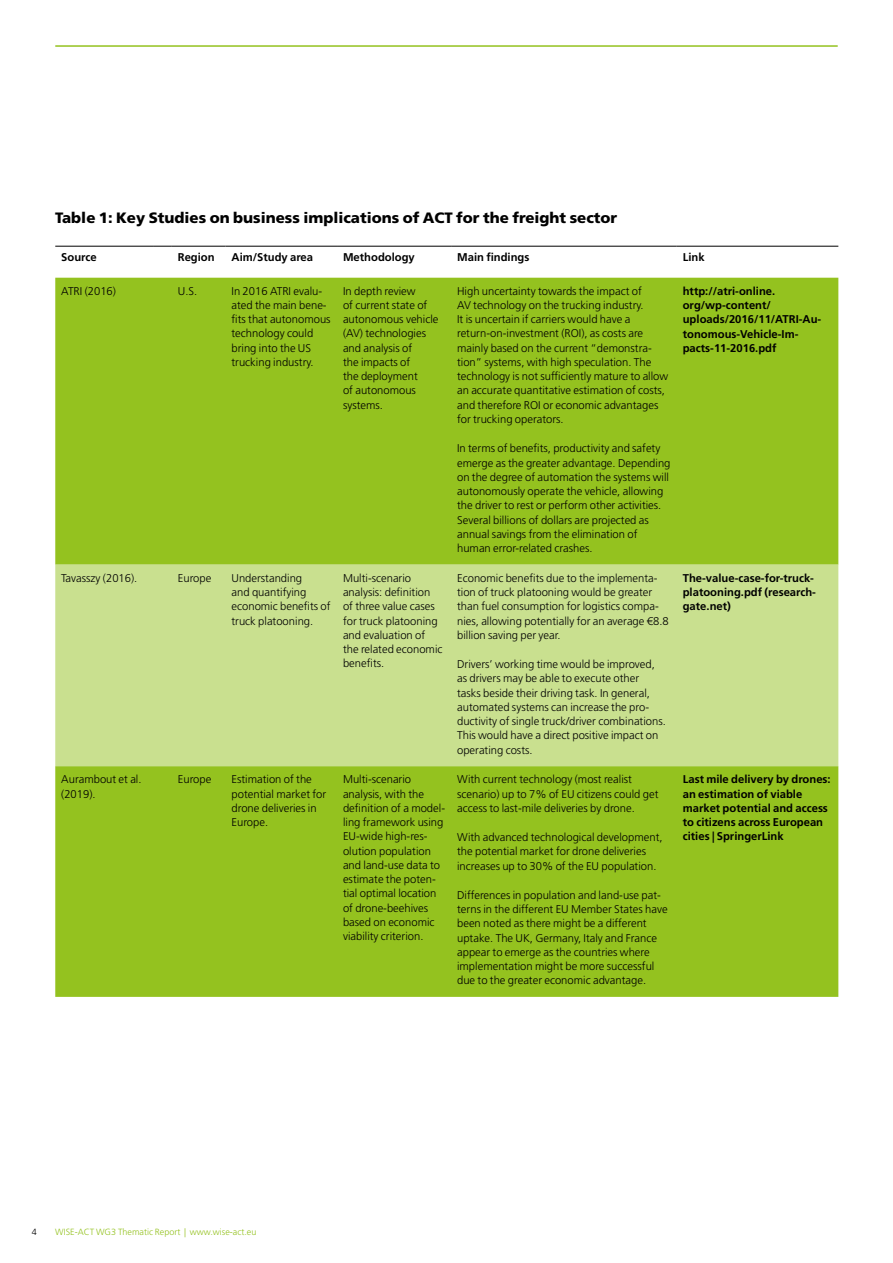
<style>
.page{position:relative;width:893px;height:1263px;background:#fff}
.page>*{position:absolute;margin:0;border:0;box-sizing:border-box;transform-origin:0 0}
.t1{font:900 15px "Frutiger LT Std";color:#000}
.t2{font:300 11.25px/14.2px "Frutiger LT Std";color:#000}
.t3{font:700 11.25px/14.2px "Frutiger LT Std";color:#000}
.t4{font:300 9px "Frutiger LT Std";color:#94c21f}
.t5{font:300 9px "Frutiger LT Std";color:#000}
</style>
<div class="page">
<hr style="left:55px;top:45px;width:783px;height:2px;background:#94c21f">
<div style="left:55px;top:278px;width:783px;height:719px;background:#94c21f"></div>
<div style="left:55px;top:565px;width:783px;height:201px;background:#c9e08f"></div>
<hr style="left:55px;top:246px;width:98px;height:1px;background:#000">
<svg style="left:153px;top:246px;width:19px;height:1px"></svg>
<hr style="left:172px;top:246px;width:54px;height:1px;background:#000">
<hr style="left:226px;top:246px;width:111px;height:1px;background:#000">
<hr style="left:337px;top:246px;width:114px;height:1px;background:#000">
<hr style="left:451px;top:246px;width:226px;height:1px;background:#000">
<hr style="left:677px;top:246px;width:161px;height:1px;background:#000">
<h1 class="t1" style="left:55px;top:208px;width:563px">Table 1: Key Studies on business implications of ACT for the freight sector</h1>
<p class="t3" style="left:61px;top:250px;width:37px">Source</p>
<p class="t3" style="left:178px;top:250px;width:38px">Region</p>
<p class="t3" style="left:232px;top:250px;width:83px">Aim/Study area</p>
<p class="t3" style="left:343px;top:250px;width:73px">Methodology</p>
<p class="t3" style="left:457px;top:250px;width:74px">Main findings</p>
<p class="t3" style="left:683px;top:250px;width:23px">Link</p>
<p class="t2" style="left:61px;top:284px;width:56px">ATRI (2016)</p>
<p class="t2" style="left:178px;top:284px;width:21px">U.S.</p>
<p class="t2" style="left:232px;top:284px;width:101px">In 2016 ATRI evalu&shy;ated the main bene&shy;fits that autonomous technology could bring into the US trucking industry.</p>
<p class="t2" style="left:343px;top:284px;width:97px">In depth review<br>of current state of autonomous vehicle (AV) technologies and analysis of<br>the impacts of<br>the deployment<br>of autonomous systems.</p>
<p class="t2" style="left:457px;top:284px;width:213px">High uncertainty towards the impact of<br>AV technology on the trucking industry.<br>It is uncertain if carriers would have a return-on-investment (ROI), as costs are mainly based on the current “demonstra&shy;tion” systems, with high speculation. The technology is not sufficiently mature to allow an accurate quantitative estimation of costs, and therefore ROI or economic advantages for trucking operators.</p>
<p class="t2" style="left:457px;top:441px;width:215px">In terms of benefits, productivity and safety emerge as the greater advantage. Depending on the degree of automation the systems will autonomously operate the vehicle, allowing the driver to rest or perform other activities.<br>Several billions of dollars are projected as annual savings from the elimination of human error-related crashes.</p>
<p class="t3" style="left:683px;top:284px;width:140px">http://atri-online. org/wp-content/ uploads/2016/11/ATRI-Au&shy;tonomous-Vehicle-Im&shy;pacts-11-2016.pdf</p>
<p class="t2" style="left:61px;top:571px;width:78px">Tavasszy (2016).</p>
<p class="t2" style="left:178px;top:571px;width:35px">Europe</p>
<p class="t2" style="left:232px;top:571px;width:101px">Understanding<br>and quantifying economic benefits of truck platooning.</p>
<p class="t2" style="left:343px;top:571px;width:101px">Multi-scenario analysis: definition of three value cases for truck platooning and evaluation of the related economic benefits.</p>
<p class="t2" style="left:457px;top:571px;width:213px">Economic benefits due to the implementa&shy;tion of truck platooning would be greater than fuel consumption for logistics compa&shy;nies, allowing potentially for an average €8.8 billion saving per year.</p>
<p class="t2" style="left:457px;top:657px;width:210px">Drivers’ working time would be improved, as drivers may be able to execute other<br>tasks beside their driving task. In general, automated systems can increase the pro&shy;ductivity of single truck/driver combinations.<br>This would have a direct positive impact on operating costs.</p>
<p class="t2" style="left:61px;top:772px;width:82px">Aurambout et al. (2019).</p>
<p class="t2" style="left:178px;top:772px;width:35px">Europe</p>
<p class="t2" style="left:232px;top:772px;width:96px">Estimation of the potential market for drone deliveries in<br>Europe.</p>
<p class="t2" style="left:343px;top:772px;width:104px">Multi-scenario analysis, with the definition of a model&shy;ling framework using<br>EU-wide high-res&shy;olution population and land-use data to estimate the poten&shy;tial optimal location of drone-beehives based on economic viability criterion.</p>
<p class="t2" style="left:457px;top:772px;width:203px">With current technology (most realist scenario) up to 7% of EU citizens could get access to last-mile deliveries by drone.</p>
<p class="t2" style="left:457px;top:830px;width:207px">With advanced technological development, the potential market for drone deliveries increases up to 30% of the EU population.</p>
<p class="t2" style="left:457px;top:888px;width:212px">Differences in population and land-use pat&shy;terns in the different EU Member States have been noted as there might be a different uptake. The UK, Germany, Italy and France appear to emerge as the countries where implementation might be more successful due to the greater economic advantage.</p>
<p class="t3" style="left:683px;top:571px;width:135px">The-value-case-for-truck&shy;platooning.pdf (research&shy;gate.net)</p>
<p class="t3" style="left:683px;top:772px;width:149px">Last mile delivery by drones: an estimation of viable market potential and access to citizens across European cities | SpringerLink</p>
<p class="t5" style="left:32px;top:1226px;width:7px">4</p>
<p class="t4" style="left:55px;top:1226px;width:203px">WISE-ACT WG3 Thematic Report | www.wise-act.eu</p>
</div>
